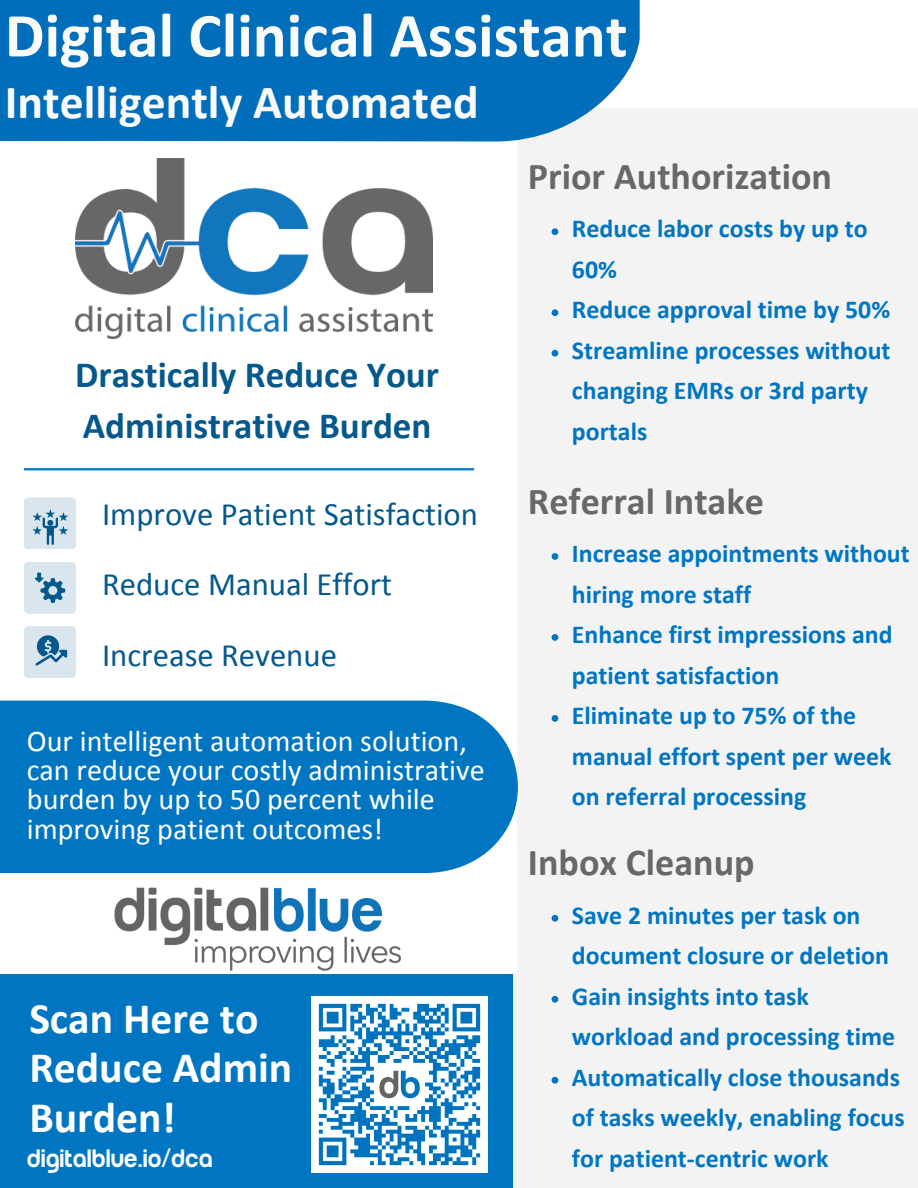
<style>
.page{position:relative;width:918px;height:1188px;background:#fff}
.page>*{position:absolute;margin:0;border:0;box-sizing:border-box;transform-origin:0 0}
.t1{font:700 63.15px "Calibri";color:#fafafa}
.t2{font:700 47.85px "Calibri";color:#fafafa}
.t3{font:700 43.65px/49.5px "Calibri";color:#fff}
.t4{font:700 38.1px "Calibri";color:#6a6867}
.t5{font:700 37.05px/51.8px "Calibri";color:#04588c}
.t6{font:32.7px "Calibri";color:#04588c}
.t7{font:30.15px/29.2px "Calibri";color:#fff}
.t8{font:700 25.95px/40.5px "Calibri";color:#0076c2}
.t9{font:500 25.95px "Run";color:#fff}
.s1{font-family:"Noto Sans";font-weight:400}
</style>
<div class="page">
<div style="left:518px;top:108px;width:400px;height:1076px;background:#f3f3f4"></div>
<div style="left:0;top:0;width:640px;height:142px;background:#006eba"></div>
<img style="left:114px;top:887px;width:288px;height:84px">
<img style="left:75px;top:158px;width:358px;height:180px">
<hr style="left:24px;top:468px;width:450px;height:2px;background:#0076c2">
<div style="left:24px;top:497px;width:52px;height:52px;background:#d9e6ed;border-radius:4px"></div>
<div style="left:24px;top:562px;width:52px;height:52px;background:#d9e6ed;border-radius:4px"></div>
<div style="left:24px;top:626px;width:52px;height:52px;background:#d9e6ed;border-radius:4px"></div>
<svg style="left:36px;top:635px;width:31px;height:31px"></svg>
<svg style="left:35px;top:573px;width:30px;height:30px"></svg>
<svg style="left:32px;top:509px;width:36px;height:36px"></svg>
<div style="left:0;top:701px;width:518px;height:172px;background:#0076c2"></div>
<div style="left:0;top:974px;width:517px;height:214px;background:#0076c2"></div>
<div style="left:514px;top:974px;width:404px;height:214px;background:#f3f3f4"></div>
<img style="left:312px;top:997px;width:175px;height:175px">
<svg style="left:552px;top:553px;width:6px;height:7px"></svg>
<svg style="left:552px;top:634px;width:6px;height:7px"></svg>
<svg style="left:552px;top:715px;width:6px;height:7px"></svg>
<svg style="left:552px;top:228px;width:6px;height:7px"></svg>
<svg style="left:552px;top:309px;width:6px;height:7px"></svg>
<svg style="left:552px;top:350px;width:6px;height:7px"></svg>
<svg style="left:552px;top:915px;width:6px;height:7px"></svg>
<svg style="left:552px;top:996px;width:6px;height:7px"></svg>
<svg style="left:552px;top:1077px;width:6px;height:7px"></svg>
<p class="t1" style="left:5px;top:9px;width:624px">Digital Clinical Assistant</p>
<p class="t2" style="left:5px;top:82px;width:475px">Intelligently Automated</p>
<p class="t5" style="left:75px;top:352px;width:365px">Drastically Reduce Your<br>Administrative Burden</p>
<h3 class="t6" style="left:102px;top:501px;width:378px">Improve Patient Satisfaction</h3>
<p class="t6" style="left:102px;top:571px;width:292px">Reduce Manual Effort</p>
<p class="t6" style="left:102px;top:641px;width:236px">Increase Revenue</p>
<h3 class="t7" style="left:27px;top:729px;width:459px">Our intelligent automation solution, can reduce your costly administrative burden by up to 50 percent while improving patient outcomes!</h3>
<p class="t3" style="left:29px;top:997px;width:264px">Scan Here to<br>Reduce Admin<br>Burden!</p>
<p class="t4" style="left:528px;top:160px;width:306px">Prior Authorization</p>
<h4 class="t8" style="left:572px;top:211px;width:297px">Reduce labor costs by up to<br>60%</h4>
<h4 class="t8" style="left:572px;top:292px;width:320px">Reduce approval time by 50%</h4>
<h4 class="t8" style="left:572px;top:332px;width:320px">Streamline processes without changing EMRs or 3rd party portals</h4>
<h3 class="t4" style="left:528px;top:485px;width:237px">Referral Intake</h3>
<p class="t8" style="left:572px;top:535px;width:339px">Increase appointments without hiring more staff</p>
<p class="t8" style="left:572px;top:616px;width:322px">Enhance first impressions and patient satisfaction</p>
<p class="t8" style="left:572px;top:697px;width:321px">Eliminate up to 75% of the manual effort spent per week on referral processing</p>
<h4 class="t4" style="left:528px;top:847px;width:228px">Inbox Cleanup</h4>
<h3 class="t8" style="left:572px;top:897px;width:319px">Save 2 minutes per task on document closure or deletion</h3>
<p class="t8" style="left:572px;top:978px;width:325px">Gain insights into task workload and processing time</p>
<p class="t8" style="left:572px;top:1059px;width:334px">Automatically close thousands of tasks weekly, enabling focus</p>
<p class="t9" style="left:27px;top:1147px;width:187px">digitalblue.io<span class="s1">/</span>dca</p>
<p class="t8" style="left:572px;top:1140px;width:258px">for patient-centric work</p>
</div>
